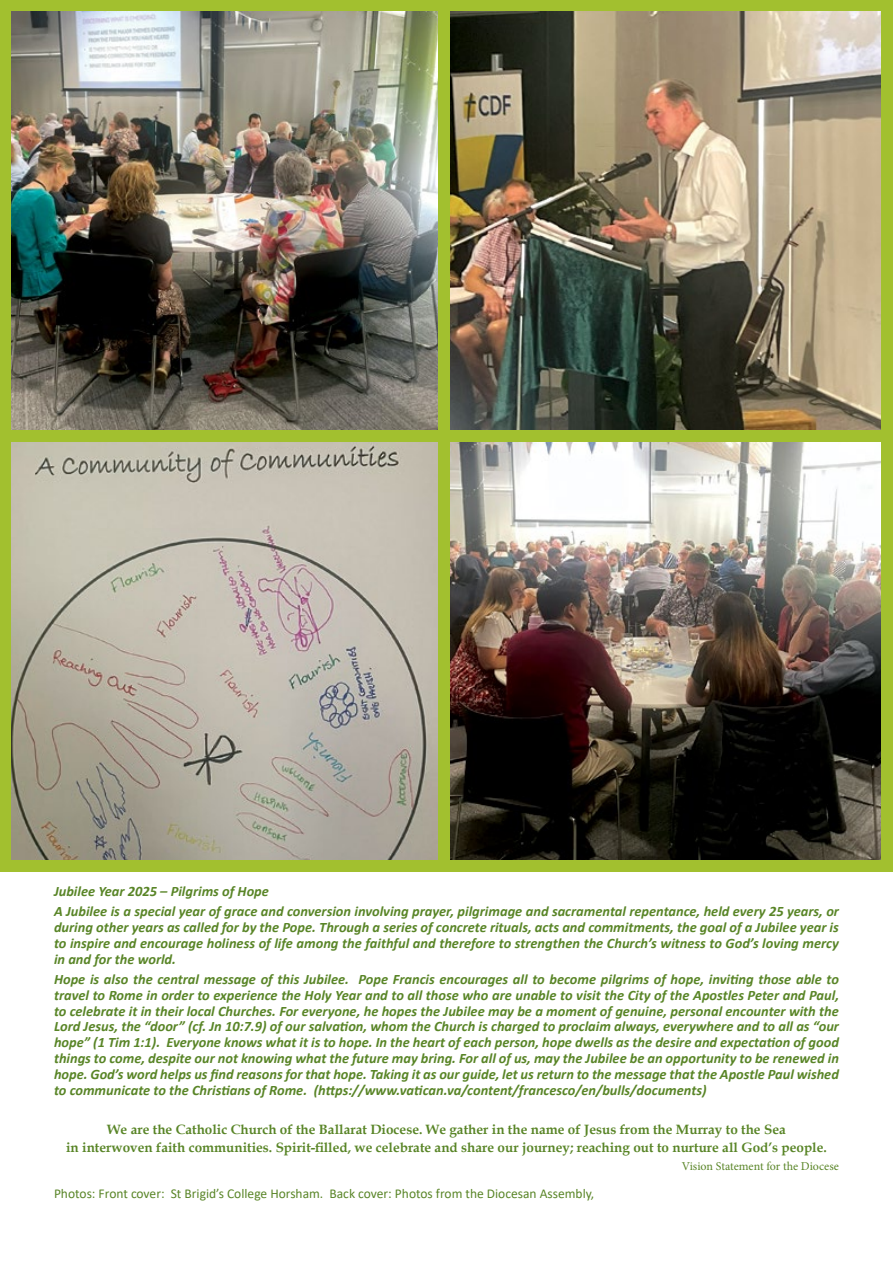
<style>
.page{position:relative;width:893px;height:1263px;background:#fff}
.page>*{position:absolute;margin:0;border:0;box-sizing:border-box;transform-origin:0 0}
.t1{font:italic 700 14.4px/15.9px "Calibri";color:#598527;text-align:justify}
.t2{font:700 13.5px/18px "Book Antiqua";color:#598527;text-align:center}
.t3{font:13.5px "Calibri";color:#598527}
.t4{font:12px "Minion Pro";color:#598527}
</style>
<div class="page">
<img style="left:11px;top:441px;width:428px;height:419px">
<img style="left:11px;top:11px;width:428px;height:419px">
<img style="left:450px;top:11px;width:432px;height:849px">
<div style="left:0;top:860px;width:893px;height:12px;background:#a2c02f"></div>
<div style="left:0;top:430px;width:893px;height:11px;background:#a2c02f"></div>
<div style="left:0;top:0;width:11px;height:870px;background:#a2c02f"></div>
<div style="left:882px;top:0;width:11px;height:870px;background:#a2c02f"></div>
<div style="left:0;top:0;width:893px;height:11px;background:#a2c02f"></div>
<div style="left:439px;top:0;width:11px;height:860px;background:#a2c02f"></div>
<p class="t1" style="left:54px;top:881px;width:786px;line-height:20.1px">Jubilee Year 2025 – Pilgrims of Hope<br>A Jubilee is a special year of grace and conversion involving prayer, pilgrimage and sacramental repentance, held every 25 years, or</p>
<p class="t1" style="left:54px;top:919px;width:786px">during other years as called for by the Pope. Through a series of concrete rituals, acts and commitments, the goal of a Jubilee year is to inspire and encourage holiness of life among the faithful and therefore to strengthen the Church’s witness to God’s loving mercy in and for the world.</p>
<p class="t1" style="left:54px;top:971px;width:787px">Hope is also the central message of this Jubilee. Pope Francis encourages all to become pilgrims of hope, inviting those able to travel to Rome in order to experience the Holy Year and to all those who are unable to visit the City of the Apostles Peter and Paul, to celebrate it in their local Churches. For everyone, he hopes the Jubilee may be a moment of genuine, personal encounter with the Lord Jesus, the “door” (cf. Jn 10:7.9) of our salvation, whom the Church is charged to proclaim always, everywhere and to all as “our hope” (1 Tim 1:1). Everyone knows what it is to hope. In the heart of each person, hope dwells as the desire and expectation of good things to come, despite our not knowing what the future may bring. For all of us, may the Jubilee be an opportunity to be renewed in hope. God’s word helps us find reasons for that hope. Taking it as our guide, let us return to the message that the Apostle Paul wished to communicate to the Christians of Rome. (https://www.vatican.va/content/francesco/en/bulls/documents)</p>
<p class="t2" style="left:66px;top:1120px;width:762px">We are the Catholic Church of the Ballarat Diocese. We gather in the name of Jesus from the Murray to the Sea<br>in interwoven faith communities. Spirit-filled, we celebrate and share our journey; reaching out to nurture all God’s people.</p>
<p class="t4" style="left:682px;top:1158px;width:159px">Vision Statement for the Diocese</p>
<p class="t3" style="left:54px;top:1184px;width:542px">Photos: Front cover: St Brigid’s College Horsham. Back cover: Photos from the Diocesan Assembly,</p>
</div>
